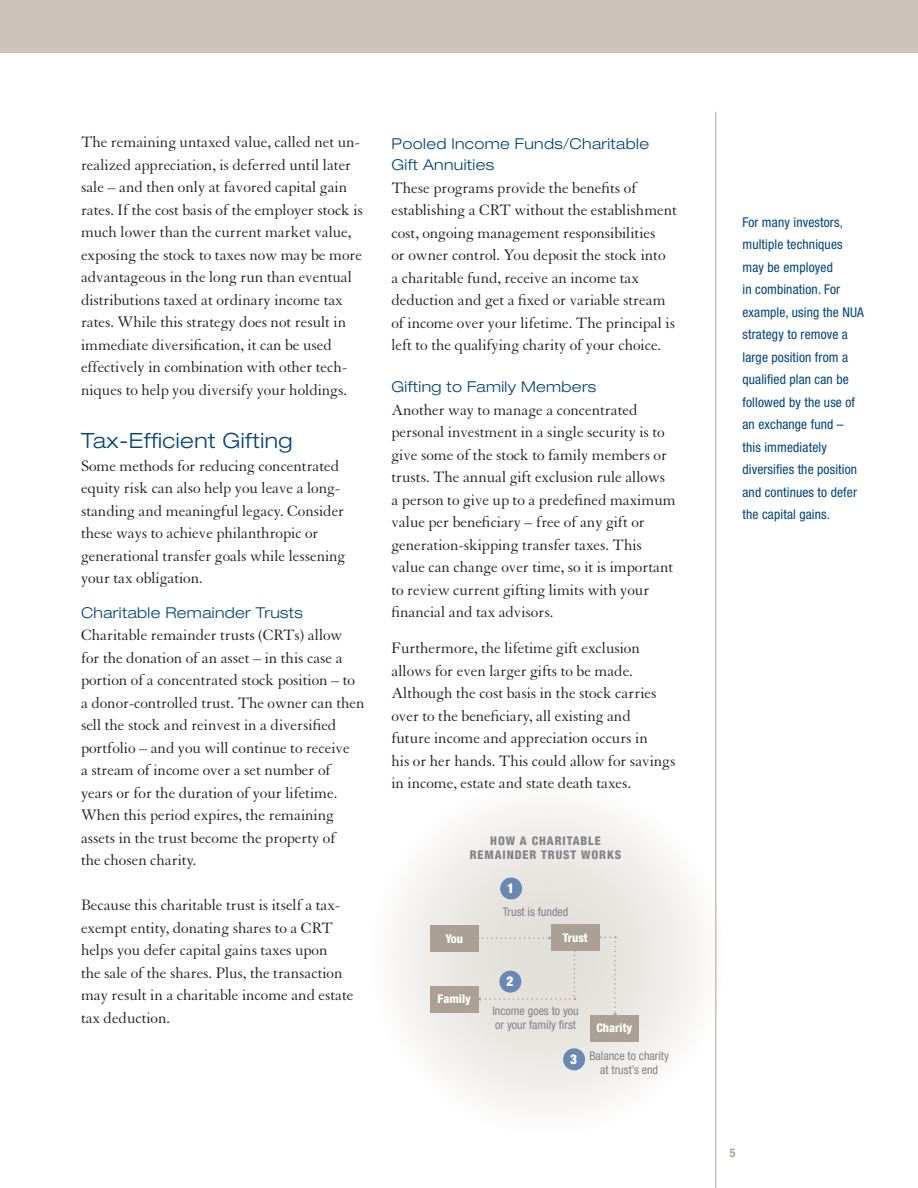
<style>
.page{position:relative;width:918px;height:1188px;background:#fff}
.page>*{position:absolute;margin:0;border:0;box-sizing:border-box;transform-origin:0 0}
.headline{font:300 expanded 21px "Helvetica Neue";letter-spacing:.025em;color:#00447b}
.Body_Text{font:16.5px/22.5px "Granjon";letter-spacing:-.005em;color:#231f20}
.subhead{font:300 expanded 15px/21px "Helvetica Neue";letter-spacing:.025em;color:#00447b}
.t1{font:condensed 13.5px/22.5px "Helvetica Neue";letter-spacing:.01em;color:#00447b}
.Body_Text-2{font:900 condensed 13.5px "Helvetica Neue";color:#fff}
.Body_Text-3{font:condensed 12px "Helvetica Neue";color:#808285}
.Body_Text-4{font:800 condensed 12px "Helvetica Neue";letter-spacing:.075em;color:#808285}
.Body_Text-5{font:800 condensed 12px "Helvetica Neue";color:#fff}
.Body_Text-6{font:700 condensed 12px "Helvetica Neue";color:#aba095}
</style>
<div class="page">
<svg style="left:370px;top:780px;width:355px;height:354px;fill:#f2f0ee"></svg>
<div style="left:590px;top:1015px;width:49px;height:27px;background:#aba095"></div>
<div style="left:500px;top:877px;width:22px;height:22px;background:#6988b2;border-radius:50%"></div>
<div style="left:563px;top:1048px;width:22px;height:22px;background:#6988b2;border-radius:50%"></div>
<div style="left:551px;top:925px;width:49px;height:26px;background:#aba095"></div>
<div style="left:430px;top:925px;width:49px;height:27px;background:#aba095"></div>
<div style="left:430px;top:986px;width:49px;height:26px;background:#aba095"></div>
<svg style="left:479px;top:936px;width:72px;height:4px"></svg>
<svg style="left:478px;top:950px;width:97px;height:51px;background:#d9d8d6"></svg>
<svg style="left:600px;top:937px;width:17px;height:78px"></svg>
<div style="left:0;top:0;width:918px;height:52px;background:#ccc4bc"></div>
<hr style="left:716px;top:112px;width:1px;height:1076px;background:#aba095">
<p class="Body_Text" style="left:81px;top:131px;width:284px">The remaining untaxed value, called net un&shy;realized appreciation, is deferred until later sale – and then only at favored capital gain rates. If the cost basis of the employer stock is much lower than the current market value, exposing the stock to taxes now may be more advantageous in the long run than eventual distributions taxed at ordinary income tax rates. While this strategy does not result in immediate diversification, it can be used effectively in combination with other tech&shy;niques to help you diversify your holdings.</p>
<p class="headline" style="left:81px;top:428px;width:213px">Tax-Efficient Gifting</p>
<p class="Body_Text" style="left:81px;top:455px;width:266px">Some methods for reducing concentrated equity risk can also help you leave a long&shy;standing and meaningful legacy. Consider these ways to achieve philanthropic or generational transfer goals while lessening your tax obligation.</p>
<p class="subhead" style="left:81px;top:602px;width:223px">Charitable Remainder Trusts</p>
<p class="Body_Text" style="left:81px;top:624px;width:285px">Charitable remainder trusts (CRTs) allow for the donation of an asset – in this case a portion of a concentrated stock position – to a donor-controlled trust. The owner can then sell the stock and reinvest in a diversified portfolio – and you will continue to receive<br>a stream of income over a set number of years or for the duration of your lifetime.<br>When this period expires, the remaining assets in the trust become the property of<br>the chosen charity.</p>
<p class="Body_Text" style="left:81px;top:894px;width:274px">Because this charitable trust is itself a tax&shy;exempt entity, donating shares to a CRT helps you defer capital gains taxes upon<br>the sale of the shares. Plus, the transaction may result in a charitable income and estate tax deduction.</p>
<p class="subhead" style="left:392px;top:133px;width:259px">Pooled Income Funds/Charitable<br>Gift Annuities</p>
<p class="Body_Text" style="left:392px;top:177px;width:287px">These programs provide the benefits of establishing a CRT without the establishment cost, ongoing management responsibilities<br>or owner control. You deposit the stock into<br>a charitable fund, receive an income tax deduction and get a fixed or variable stream of income over your lifetime. The principal is left to the qualifying charity of your choice.</p>
<p class="subhead" style="left:392px;top:376px;width:206px">Gifting to Family Members</p>
<p class="Body_Text" style="left:392px;top:399px;width:286px">Another way to manage a concentrated personal investment in a single security is to give some of the stock to family members or trusts. The annual gift exclusion rule allows a person to give up to a predefined maximum value per beneficiary – free of any gift or generation-skipping transfer taxes. This value can change over time, so it is important to review current gifting limits with your financial and tax advisors.</p>
<p class="Body_Text" style="left:392px;top:637px;width:285px">Furthermore, the lifetime gift exclusion allows for even larger gifts to be made.<br>Although the cost basis in the stock carries over to the beneficiary, all existing and<br>future income and appreciation occurs in<br>his or her hands. This could allow for savings in income, estate and state death taxes.</p>
<p class="Body_Text-4" style="left:490px;top:833px;width:57px">HOW A CHARI</p>
<p class="Body_Text-4" style="left:567px;top:833px;width:29px">TABLE</p>
<p class="Body_Text-4" style="left:470px;top:847px;width:9px">REMAINDER</p>
<p class="Body_Text-4" style="left:541px;top:847px;width:82px">TRUST WORKS</p>
<p class="Body_Text-2" style="left:507px;top:880px;width:9px">1</p>
<p class="Body_Text-5" style="left:445px;top:931px;width:19px">You</p>
<p class="Body_Text-5" style="left:438px;top:992px;width:35px">Family</p>
<p class="Body_Text-3" style="left:503px;top:905px;width:67px">Trust is funded</p>
<p class="Body_Text-5" style="left:563px;top:930px;width:26px">Trust</p>
<p class="Body_Text-2" style="left:506px;top:973px;width:9px">2</p>
<p class="Body_Text-3" style="left:492px;top:1004px;width:88px">Income goes to you</p>
<p class="Body_Text-3" style="left:495px;top:1018px;width:82px">or your family first</p>
<p class="Body_Text-5" style="left:597px;top:1020px;width:37px">Charity</p>
<p class="Body_Text-2" style="left:570px;top:1050px;width:9px">3</p>
<p class="Body_Text-3" style="left:589px;top:1049px;width:81px">Balance to charity</p>
<p class="Body_Text-3" style="left:600px;top:1062px;width:60px">at trust’s end</p>
<p class="t1" style="left:742px;top:211px;width:123px">For many investors, multiple techniques may be employed<br>in combination. For example, using the NUA strategy to remove a large position from a qualified plan can be followed by the use of an exchange fund – this immediately diversifies the position and continues to defer the capital gains.</p>
<p class="Body_Text-6" style="left:730px;top:1145px;width:7px">5</p>
</div>
